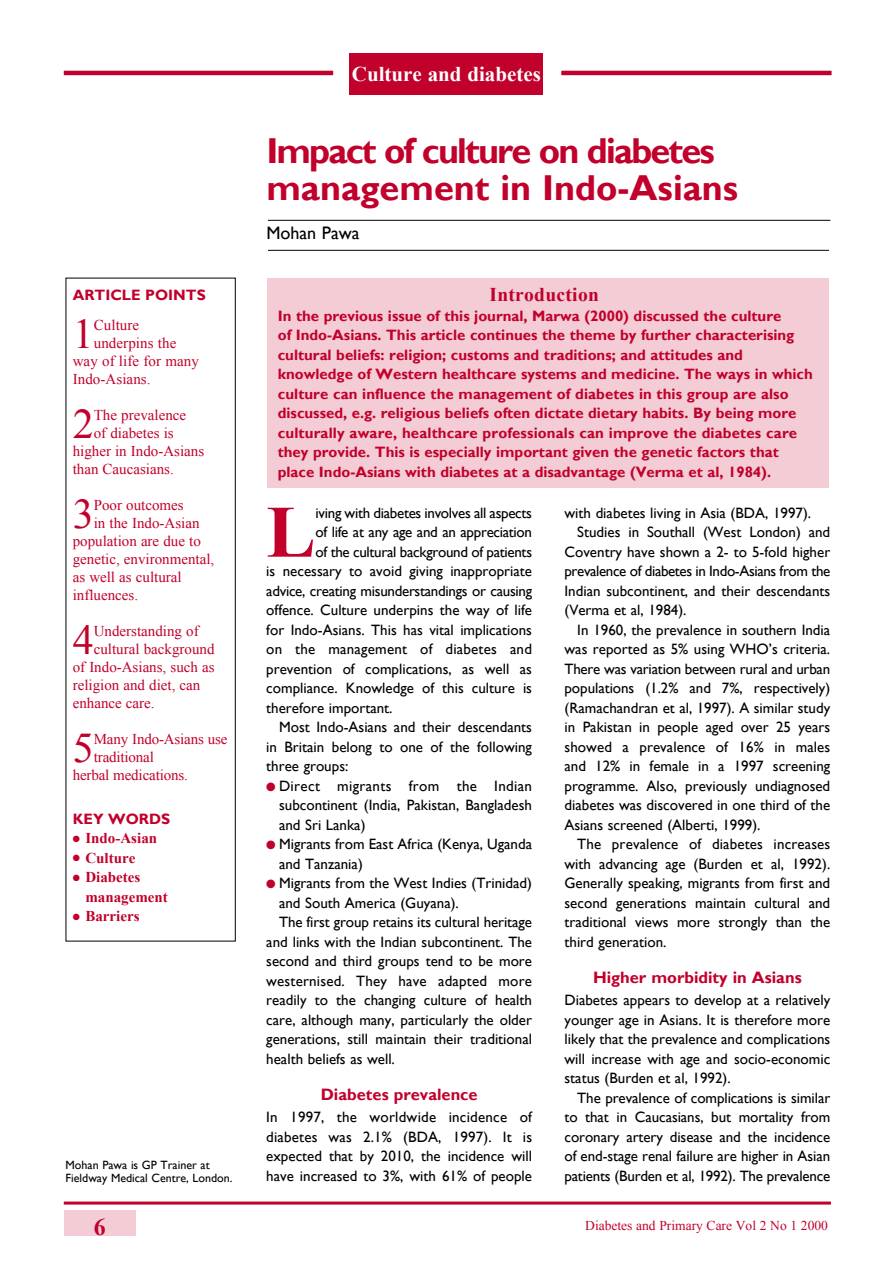
<style>
.page{position:relative;width:893px;height:1263px;background:#fff}
.page>*{position:absolute;margin:0;border:0;box-sizing:border-box;transform-origin:0 0}
.t1{font:700 73.95px "Times New Roman";color:#c1002b}
.t2{font:42.15px "Times New Roman";color:#c1002b}
.t3{font:700 36px/36.2px "Gill Sans";letter-spacing:-.05em;color:#c1002b}
.t4{font:700 24px "Times New Roman";color:#c1002b}
.t5{font:700 21px "Times New Roman";color:#fff}
.t6{font:700 19.5px "Times New Roman";letter-spacing:.015em;color:#c1002b}
.t7{font:18.15px "Gill Sans";color:#000}
.t8{font:700 16.5px "Gill Sans";color:#c1002b}
.t9{font:15px/19.5px "Gill Sans";color:#000;text-align:justify}
.t10{font:700 15px/19.5px "Gill Sans";color:#c1002b}
.t11{font:15px "Times New Roman";color:#c1002b}
.t12{font:15px "Gill Sans";letter-spacing:-.02em;color:#000}
.t13{font:700 15px/19.5px "Times New Roman";color:#c1002b}
.t14{font:15px "Gill Sans";letter-spacing:-.025em;color:#000}
.t15{font:13.5px "Times New Roman";color:#c1002b}
.t16{font:12px/13.5px "Gill Sans";color:#000}
.s1{color:#c1002b}
</style>
<div class="page">
<div style="left:268px;top:278px;width:561px;height:209px;background:#f3ccd5"></div>
<hr style="left:64px;top:71px;width:269px;height:4px;background:#c1002b">
<hr style="left:561px;top:71px;width:271px;height:4px;background:#c1002b">
<div style="left:350px;top:54px;width:193px;height:41px;background:#c1002b"></div>
<div style="left:66px;top:278px;width:170px;height:663px;border:1px solid #000"></div>
<div style="left:64px;top:1210px;width:72px;height:26px;background:#f3ccd5"></div>
<hr style="left:64px;top:1201px;width:767px;height:3px;background:#c1002b">
<hr style="left:268px;top:220px;width:562px;height:1px;background:#000">
<hr style="left:268px;top:250px;width:561px;height:1px;background:#000">
<h3 class="t5" style="left:352px;top:60px;width:190px">Culture and diabetes</h3>
<p class="t10" style="left:73px;top:286px;width:135px">Article poi nts</p>
<h2 class="t2" style="left:73px;top:306px;width:23px">1</h2>
<p class="t11" style="left:94px;top:315px;width:47px">Culture</p>
<p class="t11" style="left:94px;top:333px;width:84px">underpins the</p>
<p class="t11" style="left:73px;top:351px;width:128px">way of life for many</p>
<p class="t11" style="left:73px;top:369px;width:79px">Indo-Asians.</p>
<h2 class="t2" style="left:73px;top:396px;width:23px">2</h2>
<p class="t11" style="left:94px;top:405px;width:94px">The prevalence</p>
<p class="t11" style="left:94px;top:423px;width:81px">of diabetes is</p>
<p class="t11" style="left:73px;top:441px;width:133px">higher in Indo-Asians</p>
<p class="t11" style="left:73px;top:459px;width:103px">than Caucasians.</p>
<h2 class="t2" style="left:73px;top:486px;width:23px">3</h2>
<p class="t11" style="left:94px;top:495px;width:91px">Poor outcomes</p>
<p class="t11" style="left:94px;top:513px;width:107px">in the Indo-Asian</p>
<p class="t11" style="left:73px;top:531px;width:130px">population are due to</p>
<p class="t11" style="left:73px;top:549px;width:143px">genetic, environmental,</p>
<p class="t11" style="left:73px;top:567px;width:111px">as well as cultural</p>
<p class="t11" style="left:73px;top:585px;width:67px">influences.</p>
<h2 class="t2" style="left:73px;top:612px;width:23px">4</h2>
<p class="t11" style="left:94px;top:621px;width:106px">Understanding of</p>
<p class="t11" style="left:94px;top:639px;width:122px">cultural background</p>
<p class="t11" style="left:73px;top:657px;width:143px">of Indo-Asians, such as</p>
<p class="t11" style="left:73px;top:675px;width:129px">religion and diet, can</p>
<p class="t11" style="left:73px;top:693px;width:83px">enhance care.</p>
<h2 class="t2" style="left:73px;top:720px;width:23px">5</h2>
<p class="t11" style="left:94px;top:729px;width:135px">Many Indo-Asians use</p>
<p class="t11" style="left:94px;top:747px;width:62px">traditional</p>
<p class="t11" style="left:73px;top:765px;width:117px">herbal medications.</p>
<p class="t10" style="left:73px;top:809px;width:99px">Key words</p>
<p class="t13" style="left:73px;top:828px;width:86px">● Indo-Asian</p>
<p class="t13" style="left:73px;top:847px;width:64px">● Culture</p>
<p class="t13" style="left:85px;top:867px;width:84px;text-indent:-13px">● Diabetes management</p>
<p class="t13" style="left:73px;top:906px;width:68px">● Barriers</p>
<p class="t16" style="left:66px;top:1158px;width:168px">Mohan Pawa is GP Trainer at<br>Fieldway Medical Centre, London.</p>
<h3 class="t3" style="left:266px;top:134px;width:473px">Impact of culture on diabetes management in Indo-Asians</h3>
<p class="t7" style="left:266px;top:222px;width:95px">Mohan Pawa</p>
<h3 class="t6" style="left:489px;top:281px;width:111px">Introduction</h3>
<p class="t10" style="left:278px;top:307px;width:537px">In the previous issue of this journal, Marwa (2000) discussed the culture<br>of Indo-Asians. This article continues the theme by further characterising cultural beliefs: religion; customs and traditions; and attitudes and knowledge of Western healthcare systems and medicine. The ways in which culture can influence the management of diabetes in this group are also discussed, e.g. religious beliefs often dictate dietary habits. By being more culturally aware, healthcare professionals can improve the diabetes care they provide. This is especially important given the genetic factors that place Indo-Asians with diabetes at a disadvantage (Verma et al, 1984).</p>
<h1 class="t1" style="left:266px;top:481px;width:51px">L</h1>
<p class="t12" style="left:316px;top:504px;width:218px">iving with diabetes involves all aspects</p>
<p class="t12" style="left:316px;top:523px;width:218px">of life at any age and an appreciation</p>
<p class="t12" style="left:316px;top:543px;width:218px">of the cultural background of patients</p>
<p class="t9" style="left:266px;top:561px;width:267px">is necessary to avoid giving inappropriate</p>
<p class="t12" style="left:266px;top:582px;width:267px">advice, creating misunderstandings or causing</p>
<p class="t9" style="left:266px;top:600px;width:267px">offence. Culture underpins the way of life</p>
<p class="t9" style="left:266px;top:620px;width:267px">for Indo-Asians. This has vital implications</p>
<p class="t9" style="left:266px;top:639px;width:267px">on the management of diabetes and</p>
<p class="t9" style="left:266px;top:659px;width:267px">prevention of complications, as well as</p>
<p class="t9" style="left:266px;top:678px;width:267px">compliance. Knowledge of this culture is</p>
<p class="t9" style="left:266px;top:698px;width:128px">therefore important.</p>
<p class="t9" style="left:279px;top:717px;width:255px">Most Indo-Asians and their descendants</p>
<p class="t9" style="left:266px;top:737px;width:267px">in Britain belong to one of the following</p>
<p class="t9" style="left:266px;top:756px;width:84px">three groups:</p>
<p class="t9" style="left:279px;top:776px;width:255px;text-indent:-13px"><span class="s1">●</span> Direct migrants from the Indian subcontinent (India, Pakistan, Bangladesh and Sri Lanka)</p>
<p class="t9" style="left:279px;top:834px;width:255px;text-indent:-13px"><span class="s1">●</span> Migrants from East Africa (Kenya, Uganda and Tanzania)</p>
<p class="t9" style="left:266px;top:873px;width:267px"><span class="s1">●</span> Migrants from the West Indies (Trinidad)</p>
<p class="t9" style="left:279px;top:893px;width:181px">and South America (Guyana).</p>
<p class="t9" style="left:279px;top:912px;width:255px">The first group retains its cultural heritage</p>
<p class="t9" style="left:266px;top:932px;width:267px">and links with the Indian subcontinent. The</p>
<p class="t9" style="left:266px;top:951px;width:267px">second and third groups tend to be more</p>
<p class="t9" style="left:266px;top:971px;width:267px">westernised. They have adapted more</p>
<p class="t9" style="left:266px;top:990px;width:267px">readily to the changing culture of health</p>
<p class="t9" style="left:266px;top:1010px;width:267px">care, although many, particularly the older</p>
<p class="t9" style="left:266px;top:1029px;width:267px">generations, still maintain their traditional</p>
<p class="t9" style="left:266px;top:1049px;width:130px">health beliefs as well.</p>
<p class="t8" style="left:321px;top:1084px;width:158px">Diabetes prevalence</p>
<p class="t9" style="left:266px;top:1107px;width:267px">In 1997, the worldwide incidence of diabetes was 2.1% (BDA, 1997). It is expected that by 2010, the incidence will have increased to 3%, with 61% of people</p>
<p class="t9" style="left:564px;top:503px;width:248px">with diabetes living in Asia (BDA, 1997).</p>
<p class="t9" style="left:577px;top:522px;width:255px">Studies in Southall (West London) and</p>
<p class="t9" style="left:564px;top:542px;width:267px">Coventry have shown a 2- to 5-fold higher</p>
<p class="t14" style="left:564px;top:562px;width:267px">prevalence of diabetes in Indo-Asians from the</p>
<p class="t9" style="left:564px;top:581px;width:267px">Indian subcontinent, and their descendants</p>
<p class="t9" style="left:564px;top:600px;width:124px">(Verma et al, 1984).</p>
<p class="t9" style="left:577px;top:620px;width:255px">In 1960, the prevalence in southern India</p>
<p class="t9" style="left:564px;top:639px;width:267px">was reported as 5% using WHO’s criteria.</p>
<p class="t9" style="left:564px;top:659px;width:267px">There was variation between rural and urban</p>
<p class="t9" style="left:564px;top:678px;width:267px">populations (1.2% and 7%, respectively)</p>
<p class="t9" style="left:564px;top:698px;width:267px">(Ramachandran et al, 1997). A similar study</p>
<p class="t9" style="left:564px;top:717px;width:267px">in Pakistan in people aged over 25 years</p>
<p class="t9" style="left:564px;top:737px;width:267px">showed a prevalence of 16% in males</p>
<p class="t9" style="left:564px;top:756px;width:267px">and 12% in female in a 1997 screening</p>
<p class="t9" style="left:564px;top:776px;width:267px">programme. Also, previously undiagnosed</p>
<p class="t9" style="left:564px;top:795px;width:267px">diabetes was discovered in one third of the</p>
<p class="t9" style="left:564px;top:815px;width:197px">Asians screened (Alberti, 1999).</p>
<p class="t9" style="left:577px;top:834px;width:255px">The prevalence of diabetes increases</p>
<p class="t9" style="left:564px;top:854px;width:267px">with advancing age (Burden et al, 1992).</p>
<p class="t9" style="left:564px;top:873px;width:267px">Generally speaking, migrants from first and</p>
<p class="t9" style="left:564px;top:893px;width:267px">second generations maintain cultural and</p>
<p class="t9" style="left:564px;top:912px;width:267px">traditional views more strongly than the</p>
<p class="t9" style="left:564px;top:932px;width:103px">third generation.</p>
<p class="t8" style="left:593px;top:967px;width:210px">Higher morbidity in Asians</p>
<p class="t9" style="left:564px;top:990px;width:267px">Diabetes appears to develop at a relatively younger age in Asians. It is therefore more likely that the prevalence and complications will increase with age and socio-economic status (Burden et al, 1992).</p>
<p class="t9" style="left:564px;top:1088px;width:267px;text-indent:13px">The prevalence of complications is similar to that in Caucasians, but mortality from coronary artery disease and the incidence of end-stage renal failure are higher in Asian patients (Burden et al, 1992). The prevalence</p>
<h3 class="t4" style="left:94px;top:1210px;width:13px">6</h3>
<p class="t15" style="left:585px;top:1217px;width:244px">Diabetes and Primary Care Vol 2 No 1 2000</p>
</div>
